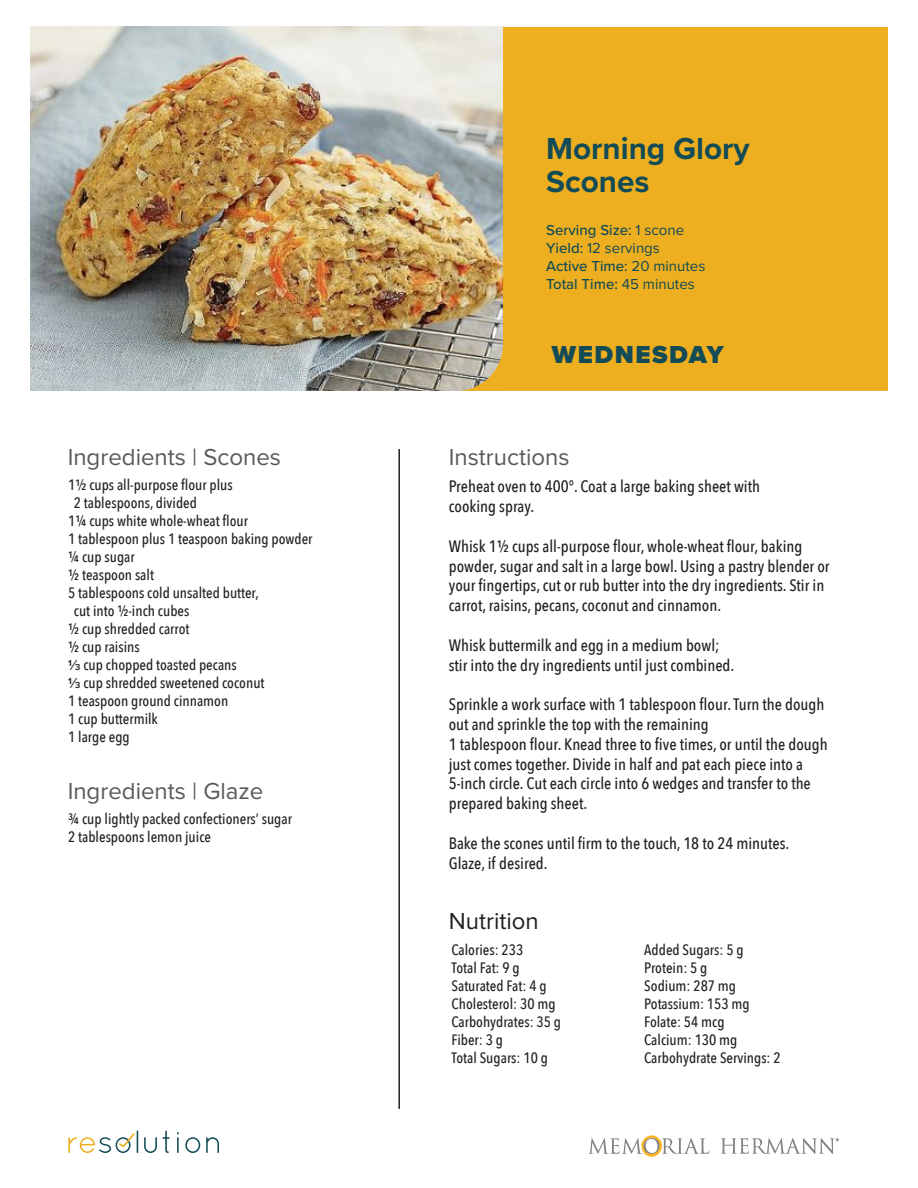
<style>
.page{position:relative;width:918px;height:1188px;background:#fff}
.page>*{position:absolute;margin:0;border:0;box-sizing:border-box;transform-origin:0 0}
.t1{font:700 31.5px/33px "Proxima Nova";color:#134b57}
.t2{font:900 25.5px "Proxima Nova";letter-spacing:.06em;color:#134b57}
.t3{font:24px "Proxima Nova";color:#58595b}
.t4{font:24px "Proxima Nova";color:#231f20}
.t5{font:500 16.5px/19.8px "Avenir Next Condensed";color:#231f20}
.t6{font:500 15px/18px "Avenir Next Condensed";color:#231f20}
.t7{font:500 15px/18px "Proxima Nova";color:#134b57}
.s1{font-family:"Proxima Nova";font-weight:600}
.s2{font-weight:400}
</style>
<div class="page">
<svg style="left:144px;top:1137px;width:13px;height:16px"></svg>
<svg style="left:163px;top:1131px;width:7px;height:22px"></svg>
<svg style="left:177px;top:1132px;width:2px;height:21px"></svg>
<svg style="left:185px;top:1137px;width:15px;height:16px"></svg>
<svg style="left:206px;top:1137px;width:13px;height:16px"></svg>
<svg style="left:68px;top:1130px;width:70px;height:23px"></svg>
<img style="left:30px;top:27px;width:426px;height:364px">
<svg style="left:456px;top:27px;width:432px;height:364px;fill:#edaf1f"></svg>
<img style="left:644px;top:1135px;width:15px;height:23px">
<svg style="left:589px;top:1138px;width:120px;height:16px"></svg>
<svg style="left:721px;top:1138px;width:118px;height:16px"></svg>
<hr style="left:398px;top:449px;width:2px;height:660px;background:#231f20">
<h3 class="t3" style="left:68px;top:439px;width:215px">Ingredients | Scones</h3>
<p class="t6" style="left:68px;top:475px;width:166px">1½ cups all-purpose flour plus</p>
<p class="t6" style="left:74px;top:493px;width:125px">2 tablespoons, divided</p>
<p class="t6" style="left:68px;top:511px;width:181px">1¼ cups white whole-wheat flour</p>
<p class="t6" style="left:68px;top:529px;width:246px">1 tablespoon plus 1 teaspoon baking powder</p>
<p class="t6" style="left:68px;top:547px;width:68px">¼ cup sugar</p>
<p class="t6" style="left:68px;top:565px;width:87px">½ teaspoon salt</p>
<p class="t6" style="left:68px;top:583px;width:192px">5 tablespoons cold unsalted butter,</p>
<p class="t6" style="left:74px;top:601px;width:117px">cut into ½-inch cubes</p>
<p class="t6" style="left:68px;top:619px;width:123px">½ cup shredded carrot</p>
<p class="t6" style="left:68px;top:637px;width:73px">½ cup raisins</p>
<p class="t6" style="left:68px;top:655px;width:170px"><span class="s1">⅓</span> cup chopped toasted pecans</p>
<p class="t6" style="left:68px;top:673px;width:198px"><span class="s1">⅓</span> cup shredded sweetened coconut</p>
<p class="t6" style="left:68px;top:691px;width:162px">1 teaspoon ground cinnamon</p>
<p class="t6" style="left:68px;top:709px;width:91px">1 cup buttermilk</p>
<p class="t6" style="left:68px;top:727px;width:63px">1 large egg</p>
<h3 class="t3" style="left:68px;top:773px;width:197px">Ingredients | Glaze</h3>
<p class="t6" style="left:68px;top:809px;width:225px">¾ cup lightly packed confectioners’ sugar<br>2 tablespoons lemon juice</p>
<h1 class="t1" style="left:546px;top:132px;width:205px">Morning Glory<br>Scones</h1>
<p class="t7" style="left:546px;top:221px;width:161px">Serving Size: <span class="s2">1 scone<br></span>Yield: <span class="s2">12 servings<br></span>Active Time: <span class="s2">20 minutes<br></span>Total Time: <span class="s2">45 minutes</span></p>
<h2 class="t2" style="left:552px;top:336px;width:173px">WEDNESDAY</h2>
<h3 class="t3" style="left:449px;top:439px;width:122px">Instructions</h3>
<p class="t5" style="left:449px;top:477px;width:313px">Preheat oven to 400°. Coat a large baking sheet with cooking spray.</p>
<p class="t5" style="left:449px;top:536px;width:382px">Whisk 1½ cups all-purpose flour, whole-wheat flour, baking powder, sugar and salt in a large bowl. Using a pastry blender or your fingertips, cut or rub butter into the dry ingredients. Stir in carrot, raisins, pecans, coconut and cinnamon.</p>
<p class="t5" style="left:449px;top:635px;width:287px">Whisk buttermilk and egg in a medium bowl; stir into the dry ingredients until just combined.</p>
<p class="t5" style="left:449px;top:694px;width:381px">Sprinkle a work surface with 1 tablespoon flour. Turn the dough out and sprinkle the top with the remaining<br>1 tablespoon flour. Knead three to five times, or until the dough just comes together. Divide in half and pat each piece into a 5-inch circle. Cut each circle into 6 wedges and transfer to the prepared baking sheet.</p>
<p class="t5" style="left:449px;top:833px;width:342px">Bake the scones until firm to the touch, 18 to 24 minutes.<br>Glaze, if desired.</p>
<h3 class="t4" style="left:449px;top:904px;width:91px">Nutrition</h3>
<p class="t6" style="left:452px;top:941px;width:111px">Calories: 233<br>Total Fat: 9 g<br>Saturated Fat: 4 g<br>Cholesterol: 30 mg<br>Carbohydrates: 35 g<br>Fiber: 3 g<br>Total Sugars: 10 g</p>
<p class="t6" style="left:644px;top:941px;width:138px">Added Sugars: 5 g<br>Protein: 5 g<br>Sodium: 287 mg<br>Potassium: 153 mg<br>Folate: 54 mcg<br>Calcium: 130 mg<br>Carbohydrate Servings: 2</p>
</div>
